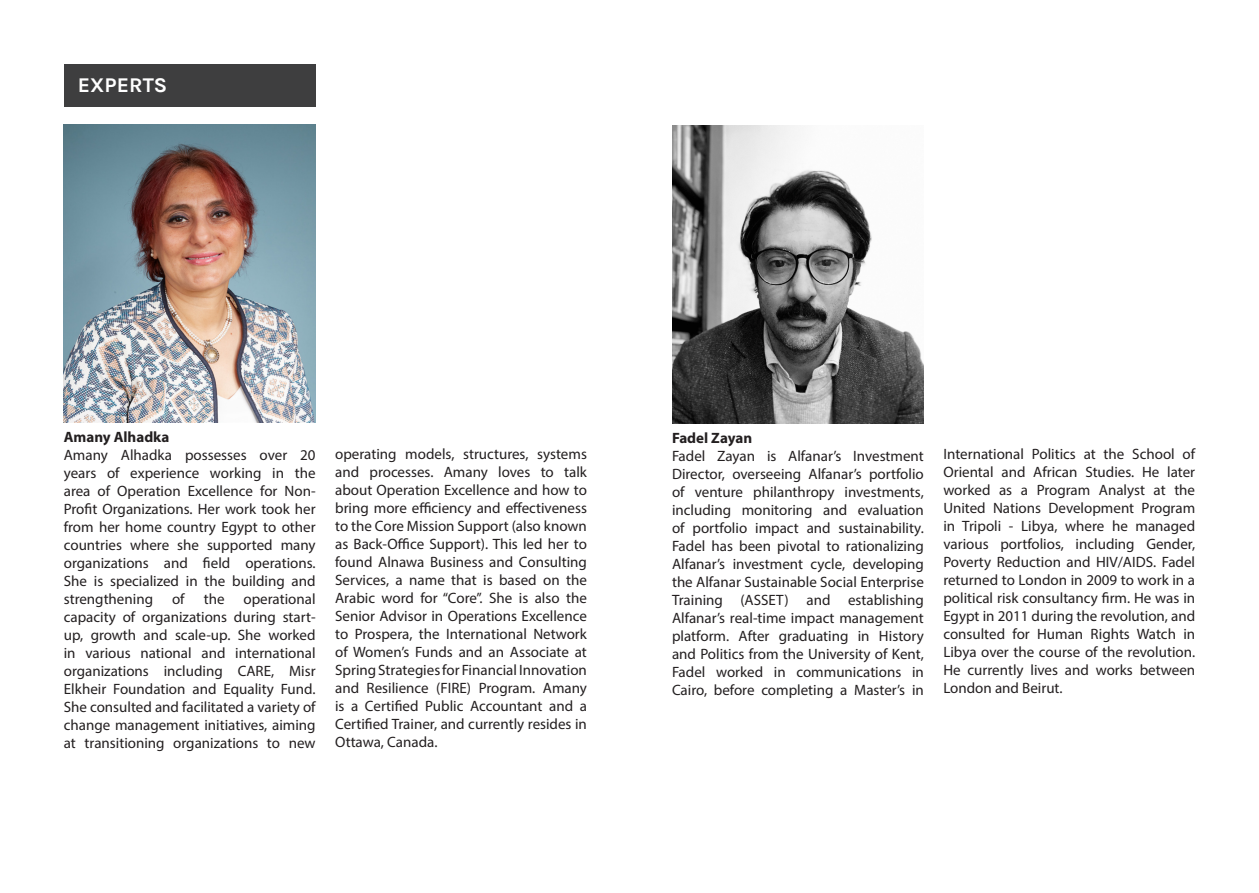
<style>
.page{position:relative;width:1259px;height:893px;background:#fff}
.page>*{position:absolute;margin:0;border:0;box-sizing:border-box;transform-origin:0 0}
.t1{font:700 21px "Karla";color:#fff}
.t2{font:15px/18px "Myriad Pro";color:#231f20;text-align:justify}
.t3{font:700 15px "Myriad Pro";color:#231f20}
</style>
<div class="page">
<div style="left:64px;top:64px;width:251px;height:42px;background:#3e3e3f"></div>
<img style="left:64px;top:124px;width:252px;height:298px">
<img style="left:672px;top:125px;width:252px;height:298px">
<p class="t1" style="left:78px;top:72px;width:91px">EXPERTS</p>
<p class="t3" style="left:64px;top:427px;width:107px">Amany Alhadka</p>
<p class="t2" style="left:64px;top:445px;width:253px">Amany Alhadka possesses over 20 years of experience working in the area of Operation Excellence for Non-Profit Organizations. Her work took her from her home country Egypt to other countries where she supported many organizations and field operations.<br>She is specialized in the building and strengthening</p>
<p class="t2" style="left:172px;top:589px;width:14px">of</p>
<p class="t2" style="left:204px;top:589px;width:22px">the</p>
<p class="t2" style="left:64px;top:589px;width:253px;text-indent:180px">operational capacity of organizations during start&shy;up, growth and scale-up. She worked in various national and international organizations including CARE, Misr Elkheir Foundation and Equality Fund.<br>She consulted and facilitated a variety of change management initiatives, aiming at transitioning organizations to new</p>
<p class="t2" style="left:335px;top:445px;width:253px">operating models, structures, systems and processes. Amany loves to talk about Operation Excellence and how to bring more efficiency and effectiveness to the Core Mission Support (also known as Back-Office Support). This led her to found Alnawa Business and Consulting Services, a name that is based on the Arabic word for “Core”. She is also the Senior Advisor in Operations Excellence to Prospera, the International Network of Women’s Funds and an Associate at Spring Strategies for Financial Innovation and Resilience (FIRE) Program. Amany is a Certified Public Accountant and a Certified Trainer, and currently resides in Ottawa, Canada.</p>
<p class="t3" style="left:672px;top:428px;width:82px">Fadel Zayan</p>
<p class="t2" style="left:672px;top:447px;width:253px">Fadel Zayan is Alfanar’s Investment Director, overseeing Alfanar’s portfolio of venture philanthropy investments, including monitoring and evaluation of portfolio impact and sustainability.<br>Fadel has been pivotal to rationalizing Alfanar’s investment cycle, developing the Alfanar Sustainable Social Enterprise Training (ASSET) and establishing Alfanar’s real-time impact management platform. After graduating in History and Politics from the University of Kent, Fadel worked in communications in Cairo, before completing a Master’s in</p>
<p class="t2" style="left:943px;top:445px;width:253px">International Politics at the School of Oriental and African Studies. He later worked as a Program Analyst at the United Nations Development Program in Tripoli - Libya, where he managed various portfolios, including Gender, Poverty Reduction and HIV/AIDS. Fadel returned to London in 2009 to work in a political risk consultancy firm. He was in Egypt in 2011 during the revolution, and consulted for Human Rights Watch in Libya over the course of the revolution.<br>He currently lives and works between London and Beirut.</p>
</div>
